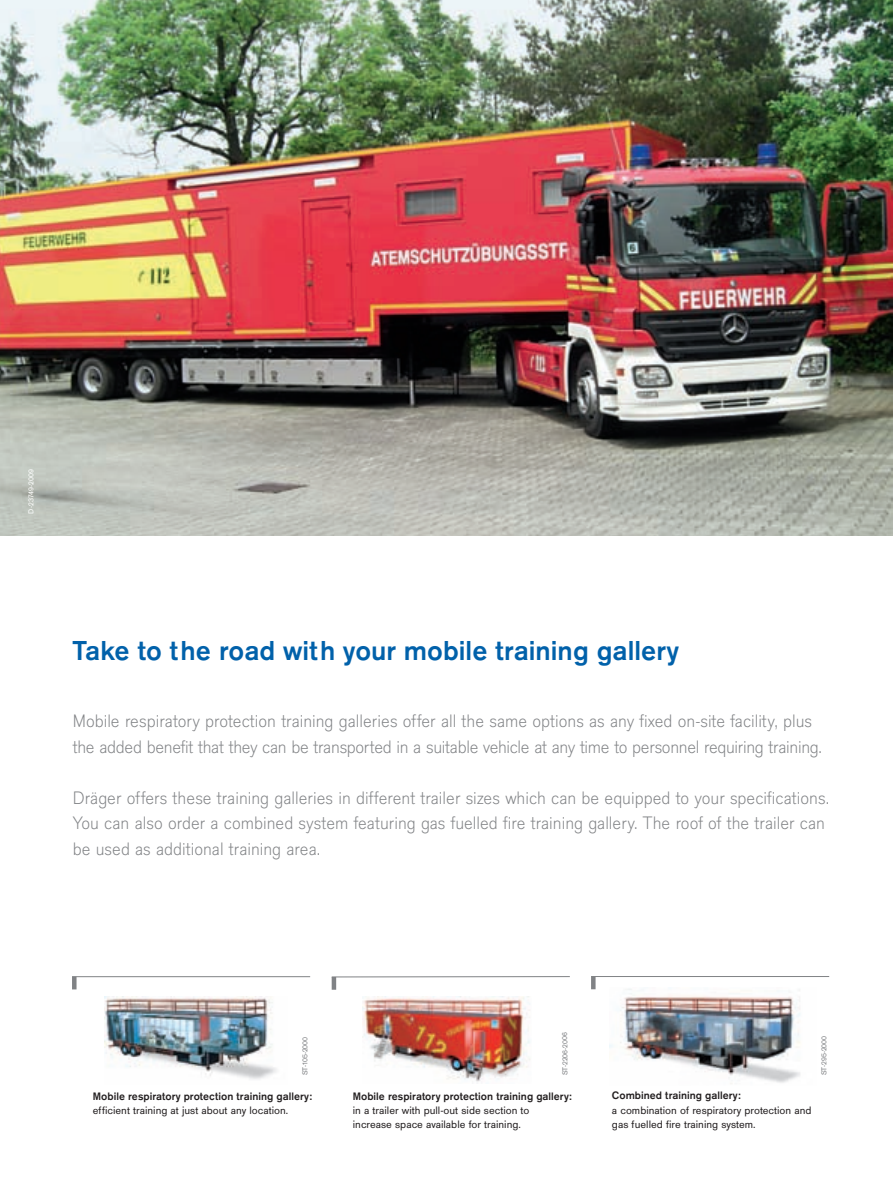
<style>
.page{position:relative;width:893px;height:1191px;background:#fff}
.page>*{position:absolute;margin:0;border:0;box-sizing:border-box;transform-origin:0 0}
.t1{font:700 28.5px "Draeger San";color:#0161aa}
.t2{font:300 18.75px/25.5px "Draeger San";color:#808285}
.t3{font:11.25px/14.2px "Draeger San";color:#231f20}
.t4{font:700 11.25px "Draeger San";color:#231f20}
.t5{font:7.5px "Draeger San";color:#808285}
.t6{font:7.5px "Draeger San";color:#fff}
</style>
<div class="page">
<img style="left:105px;top:996px;width:172px;height:83px">
<img style="left:609px;top:989px;width:191px;height:95px">
<hr style="left:72px;top:976px;width:238px;height:1px;background:#808285">
<div style="left:72px;top:976px;width:5px;height:13px;background:#808285"></div>
<hr style="left:591px;top:976px;width:238px;height:1px;background:#808285">
<div style="left:591px;top:976px;width:5px;height:13px;background:#808285"></div>
<img style="left:362px;top:996px;width:168px;height:86px">
<hr style="left:332px;top:976px;width:238px;height:1px;background:#808285">
<hr style="left:332px;top:977px;width:4px;height:12px;background:#808285">
<img style="left:0;top:0;width:893px;height:536px">
<p class="t6" style="left:26px;top:514px;width:46px;rotate:-90deg">D-23749-2009</p>
<h1 class="t1" style="left:73px;top:634px;width:608px">Take to the road with your mobile training gallery</h1>
<p class="t2" style="left:73px;top:708px;width:751px">Mobile respiratory protection training galleries offer all the same options as any fixed on-site facility, plus the added benefit that they can be transported in a suitable vehicle at any time to personnel requiring training.</p>
<p class="t2" style="left:73px;top:784px;width:758px">Dräger offers these training galleries in different trailer sizes which can be equipped to your specifications.<br>You can also order a combined system featuring gas fuelled fire training gallery. The roof of the trailer can be used as additional training area.</p>
<p class="t5" style="left:301px;top:1075px;width:40px;rotate:-90deg">ST-105-2000</p>
<p class="t5" style="left:560px;top:1075px;width:45px;rotate:-90deg">ST-2206-2006</p>
<p class="t5" style="left:820px;top:1075px;width:41px;rotate:-90deg">ST-295-2000</p>
<p class="t4" style="left:353px;top:1089px;width:221px">Mobile respiratory protection training gallery:</p>
<p class="t3" style="left:353px;top:1103px;width:178px">in a trailer with pull-out side section to increase space available for training.</p>
<p class="t4" style="left:612px;top:1089px;width:131px">Combined training gallery:</p>
<p class="t3" style="left:612px;top:1102px;width:201px">a combination of respiratory protection and gas fuelled fire training system.</p>
<p class="t4" style="left:93px;top:1089px;width:221px">Mobile respiratory protection training gallery:</p>
<p class="t3" style="left:93px;top:1102px;width:197px">efficient training at just about any location.</p>
</div>
